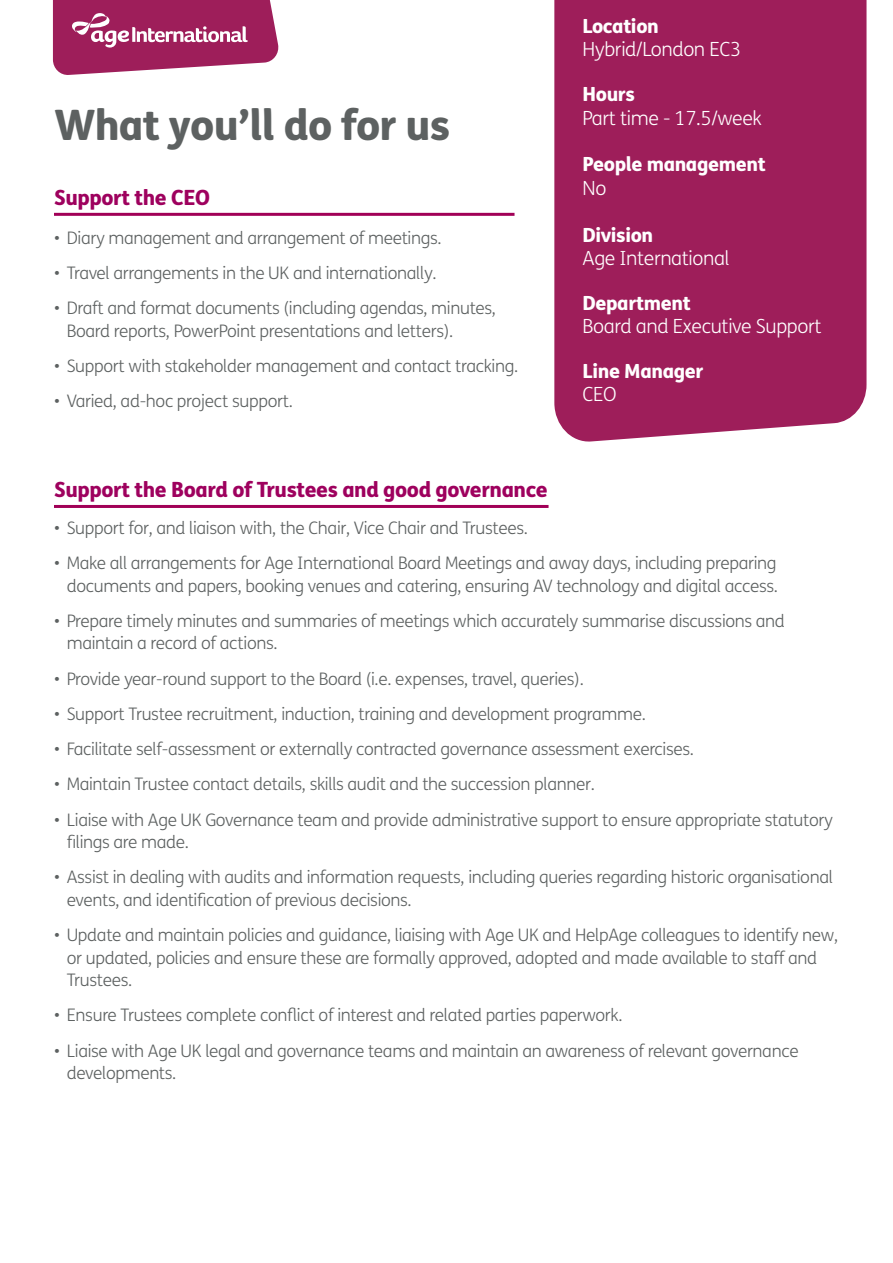
<style>
.page{position:relative;width:893px;height:1263px;background:#fff}
.page>*{position:absolute;margin:0;border:0;box-sizing:border-box;transform-origin:0 0}
.What_you_ll_do_for_us{font:800 42px "FS Me";letter-spacing:-.02em;color:#5d6161}
.t1{font:800 21px "FS Me";letter-spacing:-.02em;color:#9e015e}
.t2{font:300 19.5px/23.4px "FS Me";letter-spacing:-.02em;color:#fff}
.t3{font:800 19.5px "FS Me";letter-spacing:-.02em;color:#fff}
.t4{font:300 17.25px/22.5px "FS Me";letter-spacing:-.02em;color:#5d6161}
.s1{font-weight:800}
</style>
<div class="page">
<svg style="left:53px;top:0;width:226px;height:75px"></svg>
<hr style="left:54px;top:213px;width:460px;height:3px;background:#a10057">
<hr style="left:54px;top:505px;width:495px;height:3px;background:#a10057">
<div style="left:554px;top:0;width:312px;height:442px;background:#9e1e5a"></div>
<p class="What_you_ll_do_for_us" style="left:54px;top:92px;width:398px">What you’ll do for us</p>
<p class="t1" style="left:54px;top:181px;width:157px">Support the CEO</p>
<p class="t4" style="left:54px;top:226px;width:389px">• Diary management and arrangement of meetings.</p>
<p class="t4" style="left:54px;top:261px;width:384px">• Travel arrangements in the UK and internationally.</p>
<p class="t4" style="left:67px;top:296px;width:431px;text-indent:-13px">• Draft and format documents (including agendas, minutes,<br>Board reports, PowerPoint presentations and letters).</p>
<p class="t4" style="left:54px;top:354px;width:466px">• Support with stakeholder management and contact tracking.</p>
<p class="t4" style="left:54px;top:389px;width:240px">• Varied, ad-hoc project support.</p>
<p class="t3" style="left:583px;top:11px;width:78px">Location</p>
<p class="t2" style="left:583px;top:37px;width:160px">Hybrid/London EC3</p>
<p class="t2" style="left:583px;top:82px;width:181px"><span class="s1">Hours<br></span>Part time - 17.5/week</p>
<p class="t3" style="left:583px;top:149px;width:185px">People management</p>
<p class="t2" style="left:583px;top:176px;width:25px">No</p>
<p class="t3" style="left:583px;top:219px;width:72px">Division</p>
<p class="t2" style="left:583px;top:246px;width:148px">Age International</p>
<p class="t3" style="left:583px;top:287px;width:110px">Department</p>
<p class="t2" style="left:583px;top:314px;width:240px">Board and Executive Support</p>
<p class="t3" style="left:583px;top:355px;width:122px">Line Manager</p>
<p class="t2" style="left:583px;top:382px;width:36px">CEO</p>
<p class="t1" style="left:54px;top:473px;width:495px">Support the Board of Trustees and good governance</p>
<p class="t4" style="left:54px;top:516px;width:475px">• Support for, and liaison with, the Chair, Vice Chair and Trustees.</p>
<p class="t4" style="left:54px;top:551px;width:726px;text-align:right">• Make all arrangements for Age International Board Meetings and away days, including preparing documents and papers, booking venues and catering, ensuring AV technology and digital access.</p>
<p class="t4" style="left:67px;top:609px;width:720px;text-indent:-13px">• Prepare timely minutes and summaries of meetings which accurately summarise discussions and maintain a record of actions.</p>
<p class="t4" style="left:54px;top:667px;width:531px">• Provide year-round support to the Board (i.e. expenses, travel, queries).</p>
<p class="t4" style="left:54px;top:702px;width:593px">• Support Trustee recruitment, induction, training and development programme.</p>
<p class="t4" style="left:54px;top:737px;width:641px">• Facilitate self-assessment or externally contracted governance assessment exercises.</p>
<p class="t4" style="left:54px;top:773px;width:542px">• Maintain Trustee contact details, skills audit and the succession planner.</p>
<p class="t4" style="left:67px;top:808px;width:768px;text-indent:-13px">• Liaise with Age UK Governance team and provide administrative support to ensure appropriate statutory filings are made.</p>
<p class="t4" style="left:67px;top:866px;width:768px;text-indent:-13px">• Assist in dealing with audits and information requests, including queries regarding historic organisational events, and identification of previous decisions.</p>
<p class="t4" style="left:67px;top:923px;width:773px;text-indent:-13px">• Update and maintain policies and guidance, liaising with Age UK and HelpAge colleagues to identify new, or updated, policies and ensure these are formally approved, adopted and made available to staff and<br>Trustees.</p>
<p class="t4" style="left:54px;top:1004px;width:570px">• Ensure Trustees complete conflict of interest and related parties paperwork.</p>
<p class="t4" style="left:67px;top:1039px;width:733px;text-indent:-13px">• Liaise with Age UK legal and governance teams and maintain an awareness of relevant governance developments.</p>
</div>
